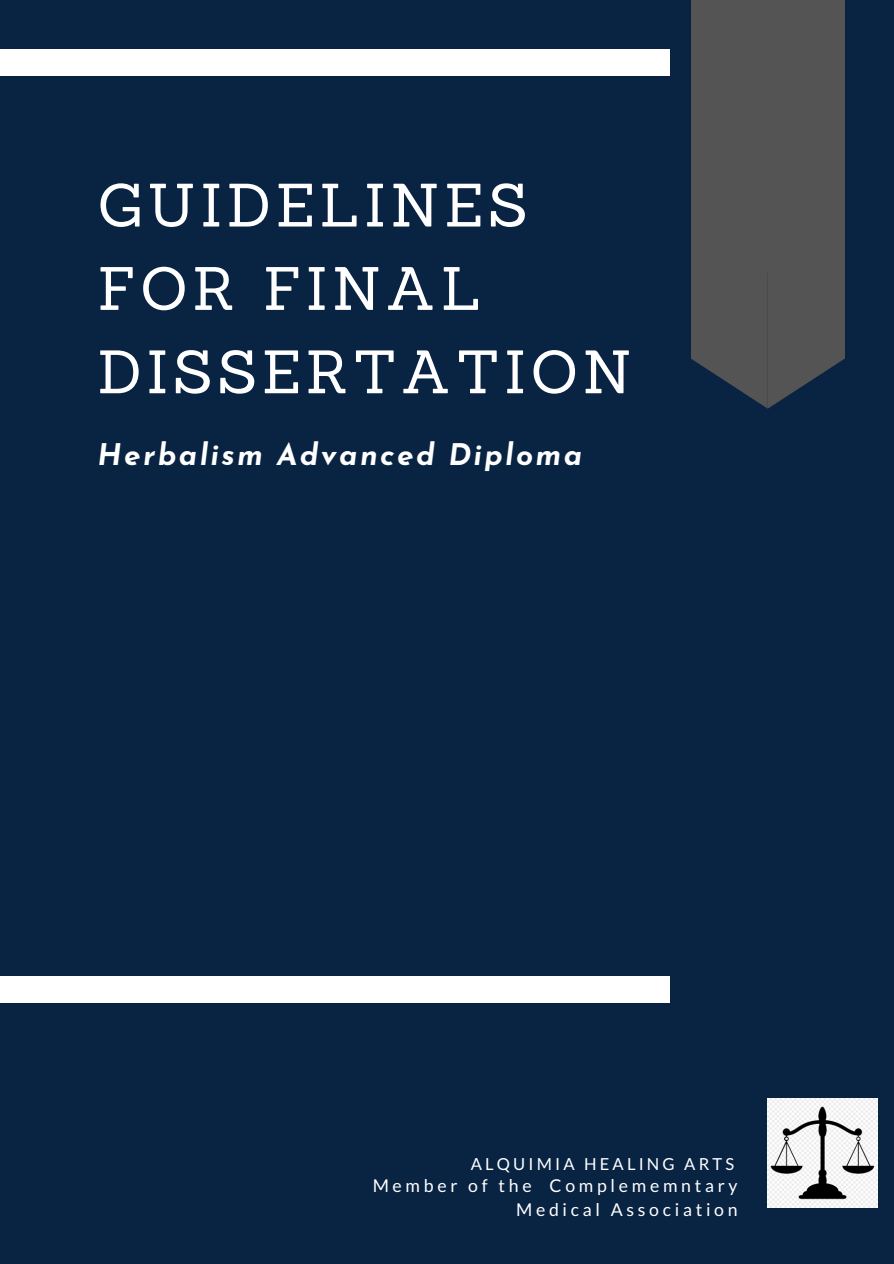
<style>
.page{position:relative;width:894px;height:1264px;background:#fff}
.page>*{position:absolute;margin:0;border:0;box-sizing:border-box;transform-origin:0 0}
.t1{font:59.55px/83.2px "Sanchez";letter-spacing:.08em;color:#fff}
.t2{font:italic 700 29.85px "Josefin Sans";letter-spacing:.08em;color:#fff}
.t3{font:17.7px/24.2px "Lato";letter-spacing:.21em;color:#fff;text-align:right}
.t4{font:16.5px "Lato";letter-spacing:.19em;color:#fff}
</style>
<div class="page">
<div style="left:0;top:0;width:893px;height:1263px;background:#092342"></div>
<div style="left:690px;top:0;width:154px;height:273px;background:#545454"></div>
<svg style="left:690px;top:271px;width:154px;height:137px"></svg>
<img style="left:767px;top:1098px;width:109px;height:109px">
<div style="left:0;top:50px;width:669px;height:26px;background:#fff"></div>
<div style="left:0;top:975px;width:669px;height:27px;background:#fff"></div>
<p class="t1" style="left:98px;top:163px;width:535px">GUIDELINES<br>FOR FINAL<br>DISSERTATION</p>
<p class="t2" style="left:98px;top:443px;width:486px">Herbalism Advanced Diploma</p>
<p class="t4" style="left:470px;top:1153px;width:265px">ALQUIMIA HEALING ARTS</p>
<p class="t3" style="left:372px;top:1172px;width:366px">Member of the Complememntary<br>Medical Association</p>
</div>
